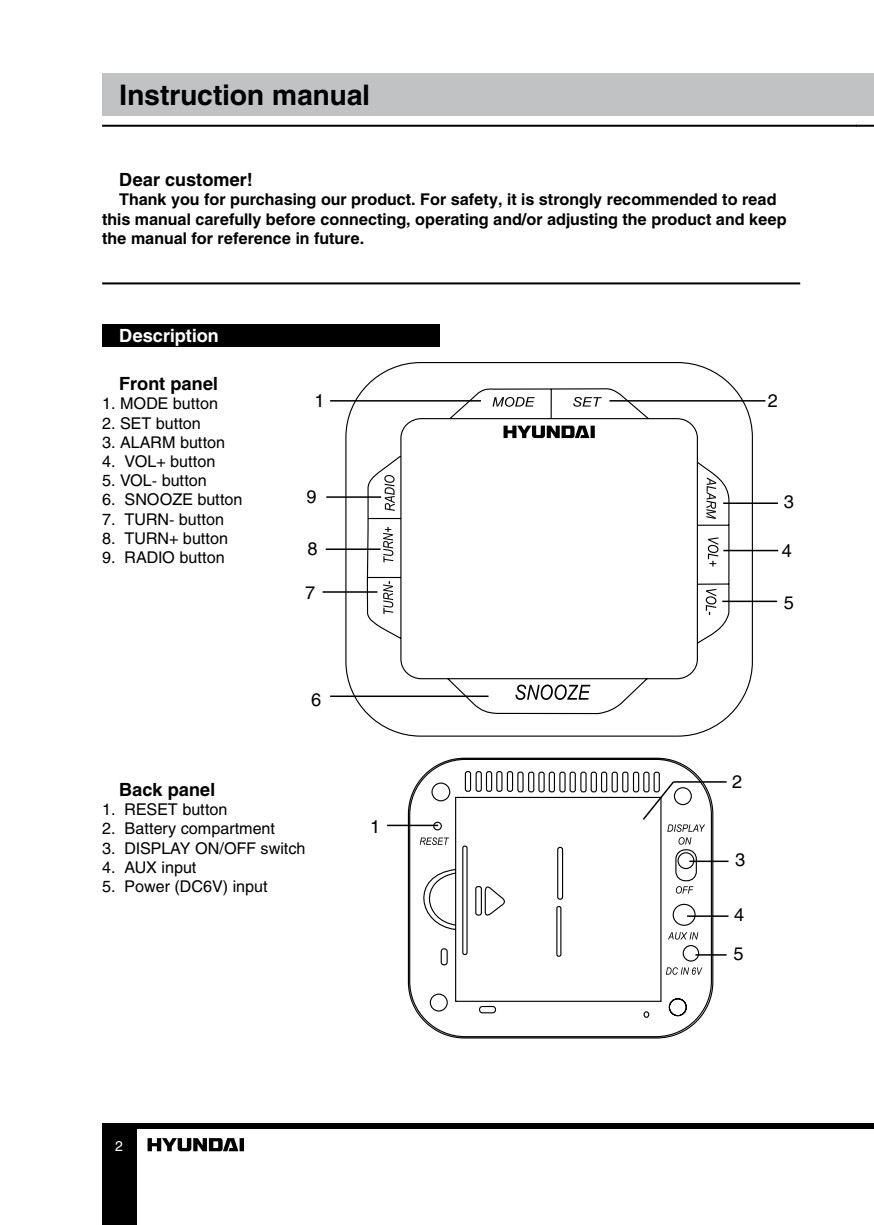
<style>
.page{position:relative;width:874px;height:1225px;background:#fff}
.page>*{position:absolute;margin:0;border:0;box-sizing:border-box;transform-origin:0 0}
.t1{font:700 28px "Helios";color:#000}
.small_paragrph_new{font:700 18px "Helios";color:#000}
.t2{font:18px "Helios";color:#000}
.t3{font:700 18px "Helios";color:#fff}
.text_without_indent{font:16px "Helios";color:#000}
.english_new{font:700 16px/19.2px "Helios";color:#000}
.t4{font:14px "Helios";color:#fff}
</style>
<div class="page">
<hr style="left:102px;top:125px;width:754px;height:2px;background:#000">
<div style="left:102px;top:1122px;width:754px;height:6px;background:#000"></div>
<div style="left:102px;top:1123px;width:34px;height:102px;background:#000"></div>
<div style="left:102px;top:74px;width:754px;height:42px;background:#c1c2c4"></div>
<svg style="left:147px;top:1138px;width:97px;height:13px"></svg>
<svg style="left:856px;top:125px;width:17px;height:2px"></svg>
<div style="left:856px;top:1122px;width:17px;height:6px;background:#000"></div>
<div style="left:856px;top:74px;width:17px;height:42px;background:#c1c2c4"></div>
<hr style="left:102px;top:282px;width:697px;height:2px;background:#000">
<div style="left:102px;top:324px;width:337px;height:23px;background:#000"></div>
<svg style="left:344px;top:362px;width:409px;height:375px"></svg>
<svg style="left:492px;top:397px;width:42px;height:10px"></svg>
<svg style="left:573px;top:397px;width:28px;height:10px"></svg>
<svg style="left:706px;top:477px;width:9px;height:42px"></svg>
<svg style="left:707px;top:537px;width:11px;height:29px"></svg>
<svg style="left:705px;top:589px;width:11px;height:26px"></svg>
<svg style="left:515px;top:684px;width:75px;height:16px"></svg>
<svg style="left:383px;top:581px;width:10px;height:33px"></svg>
<svg style="left:383px;top:527px;width:10px;height:35px"></svg>
<svg style="left:384px;top:475px;width:10px;height:36px"></svg>
<svg style="left:503px;top:425px;width:91px;height:13px"></svg>
<hr style="left:322px;top:591px;width:55px;height:2px;background:#000">
<hr style="left:325px;top:548px;width:55px;height:2px;background:#000">
<hr style="left:326px;top:496px;width:55px;height:2px;background:#000">
<hr style="left:723px;top:550px;width:54px;height:1px;background:#000">
<hr style="left:722px;top:502px;width:55px;height:2px;background:#000">
<hr style="left:722px;top:600px;width:54px;height:2px;background:#000">
<hr style="left:330px;top:695px;width:158px;height:2px;background:#000">
<hr style="left:330px;top:400px;width:151px;height:1px;background:#000">
<hr style="left:609px;top:400px;width:156px;height:1px;background:#000">
<svg style="left:407px;top:757px;width:306px;height:282px"></svg>
<svg style="left:419px;top:837px;width:30px;height:8px"></svg>
<svg style="left:675px;top:886px;width:18px;height:7px"></svg>
<svg style="left:667px;top:932px;width:31px;height:7px"></svg>
<svg style="left:665px;top:967px;width:37px;height:7px"></svg>
<hr style="left:387px;top:824px;width:51px;height:2px;background:#000">
<svg style="left:641px;top:780px;width:63px;height:64px"></svg>
<hr style="left:673px;top:781px;width:53px;height:1px;background:#000">
<hr style="left:689px;top:860px;width:39px;height:2px;background:#000">
<hr style="left:686px;top:915px;width:42px;height:2px;background:#000">
<hr style="left:695px;top:954px;width:31px;height:1px;background:#000">
<p class="t1" style="left:119px;top:79px;width:252px">Instruction manual</p>
<p class="small_paragrph_new" style="left:119px;top:169px;width:135px">Dear customer!</p>
<p class="english_new" style="left:102px;top:190px;width:685px;text-indent:17px">Thank you for purchasing our product. For safety, it is strongly recommended to read this manual carefully before connecting, operating and/or adjusting the product and keep the manual for reference in future.</p>
<p class="t3" style="left:119px;top:325px;width:101px">Description</p>
<p class="small_paragrph_new" style="left:119px;top:373px;width:100px">Front panel</p>
<p class="text_without_indent" style="left:102px;top:394px;width:117px">1. MODE button</p>
<p class="text_without_indent" style="left:102px;top:413px;width:100px">2. SET button</p>
<p class="text_without_indent" style="left:102px;top:432px;width:124px">3. ALARM button</p>
<p class="text_without_indent" style="left:102px;top:452px;width:115px">4. VOL+ button</p>
<p class="text_without_indent" style="left:102px;top:471px;width:106px">5. VOL- button</p>
<p class="text_without_indent" style="left:102px;top:490px;width:142px">6. SNOOZE button</p>
<p class="text_without_indent" style="left:102px;top:509px;width:123px">7. TURN- button</p>
<p class="text_without_indent" style="left:102px;top:528px;width:127px">8. TURN+ button</p>
<p class="text_without_indent" style="left:102px;top:548px;width:124px">9. RADIO button</p>
<p class="t2" style="left:314px;top:390px;width:12px">1</p>
<p class="t2" style="left:767px;top:390px;width:12px">2</p>
<p class="t2" style="left:306px;top:486px;width:12px">9</p>
<p class="t2" style="left:307px;top:538px;width:12px">8</p>
<p class="t2" style="left:305px;top:582px;width:12px">7</p>
<p class="t2" style="left:311px;top:688px;width:12px">6</p>
<p class="t2" style="left:783px;top:491px;width:12px">3</p>
<p class="t2" style="left:781px;top:540px;width:12px">4</p>
<p class="t2" style="left:783px;top:591px;width:12px">5</p>
<p class="small_paragrph_new" style="left:119px;top:779px;width:97px">Back panel</p>
<p class="text_without_indent" style="left:102px;top:800px;width:127px">1. RESET button</p>
<p class="text_without_indent" style="left:102px;top:819px;width:174px">2. Battery compartment</p>
<p class="text_without_indent" style="left:102px;top:838px;width:205px">3. DISPLAY ON/OFF switch</p>
<p class="text_without_indent" style="left:102px;top:857px;width:96px">4. AUX input</p>
<p class="text_without_indent" style="left:102px;top:876px;width:167px">5. Power (DC6V) input</p>
<p class="t2" style="left:370px;top:816px;width:12px">1</p>
<p class="t4" style="left:115px;top:1138px;width:9px">2</p>
<p class="t2" style="left:732px;top:771px;width:12px">2</p>
<p class="t2" style="left:734px;top:849px;width:12px">3</p>
<p class="t2" style="left:733px;top:903px;width:12px">4</p>
<p class="t2" style="left:733px;top:943px;width:12px">5</p>
</div>
